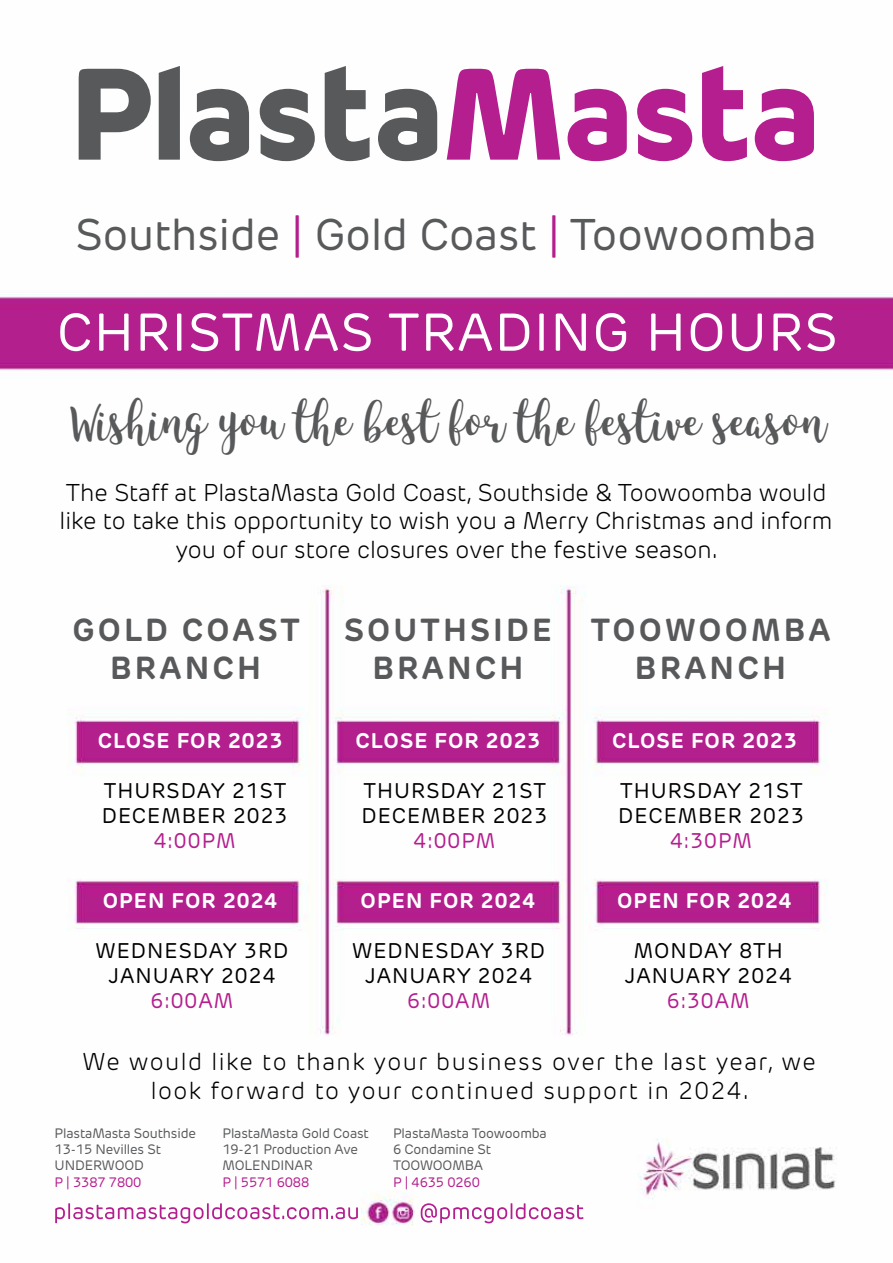
<style>
.page{position:relative;width:893px;height:1263px;background:#fff}
.page>*{position:absolute;margin:0;border:0;box-sizing:border-box;transform-origin:0 0}
.t1{font:52.5px "New Rubrik Edge";letter-spacing:.025em;color:#fff}
.t2{font:43.8px "New Rubrik Edge";color:#58595b}
.t3{font:40.5px "King Basil Lite";color:#58595b}
.t4{font:700 31.5px/37.8px "New Rubrik Edge";letter-spacing:.1em;color:#58595b;text-align:center}
.t5{font:300 24px/28.8px "New Rubrik Edge";color:#000;text-align:center}
.t6{font:300 24px/28.8px "New Rubrik Edge";letter-spacing:.06em;color:#000;text-align:center}
.t7{font:21px/25.2px "New Rubrik Edge";letter-spacing:.05em;color:#000}
.t8{font:700 21px "New Rubrik Edge";letter-spacing:.05em;color:#fff}
.t9{font:21px "New Rubrik Edge";letter-spacing:.05em;color:#b41e8e}
.t10{font:13.5px/16.2px "New Rubrik Edge";letter-spacing:-.01em;color:#58595b}
.t11{font:13.5px "New Rubrik Edge";letter-spacing:-.01em;color:#b41e8e}
.s1{color:#b41e8e}
</style>
<div class="page">
<img style="left:0;top:68px;width:893px;height:1157px">
<svg style="left:55px;top:1203px;width:303px;height:20px"></svg>
<svg style="left:421px;top:1203px;width:162px;height:20px"></svg>
<svg style="left:702px;top:66px;width:45px;height:95px"></svg>
<svg style="left:637px;top:89px;width:55px;height:72px"></svg>
<svg style="left:755px;top:89px;width:59px;height:72px"></svg>
<svg style="left:378px;top:89px;width:59px;height:72px"></svg>
<svg style="left:568px;top:89px;width:59px;height:72px"></svg>
<svg style="left:79px;top:69px;width:72px;height:91px"></svg>
<svg style="left:159px;top:66px;width:21px;height:94px;background:#5f6061"></svg>
<svg style="left:190px;top:89px;width:59px;height:72px"></svg>
<svg style="left:260px;top:89px;width:55px;height:72px"></svg>
<svg style="left:325px;top:66px;width:45px;height:95px"></svg>
<svg style="left:447px;top:69px;width:113px;height:91px"></svg>
<h2 class="t2" style="left:75px;top:208px;width:743px">Southside <span class="s1">|</span> Gold Coast <span class="s1">|</span> Toowoomba</h2>
<h1 class="t1" style="left:57px;top:300px;width:782px">CHRISTMAS TRADING HOURS</h1>
<h3 class="t3" style="left:71px;top:392px;width:758px">Wishing you the best for the festive season</h3>
<p class="t5" style="left:59px;top:478px;width:775px">The Staff at PlastaMasta Gold Coast, Southside &amp; Toowoomba would like to take this opportunity to wish you a Merry Christmas and inform you of our store closures over the festive season.</p>
<h3 class="t4" style="left:72px;top:611px;width:229px">GOLD COAST<br>BRANCH</h3>
<p class="t8" style="left:98px;top:727px;width:186px">CLOSE FOR 2023</p>
<p class="t7" style="left:102px;top:778px;width:187px">THURSDAY 21ST<br>DECEMBER 2023</p>
<p class="t9" style="left:154px;top:828px;width:83px">4:00PM</p>
<h3 class="t4" style="left:344px;top:611px;width:209px">SOUTHSIDE<br>BRANCH</h3>
<h3 class="t4" style="left:591px;top:611px;width:242px">TOOWOOMBA<br>BRANCH</h3>
<p class="t8" style="left:356px;top:727px;width:186px">CLOSE FOR 2023</p>
<p class="t8" style="left:612px;top:727px;width:186px">CLOSE FOR 2023</p>
<p class="t7" style="left:362px;top:778px;width:187px">THURSDAY 21ST<br>DECEMBER 2023</p>
<p class="t9" style="left:413px;top:828px;width:83px">4:00PM</p>
<p class="t7" style="left:618px;top:778px;width:187px">THURSDAY 21ST<br>DECEMBER 2023</p>
<p class="t9" style="left:670px;top:828px;width:83px">4:30PM</p>
<p class="t8" style="left:103px;top:887px;width:176px">OPEN FOR 2024</p>
<p class="t8" style="left:361px;top:887px;width:176px">OPEN FOR 2024</p>
<p class="t8" style="left:617px;top:887px;width:176px">OPEN FOR 2024</p>
<p class="t7" style="left:96px;top:938px;width:194px;text-align:center">WEDNESDAY 3RD<br>JANUARY 2024</p>
<p class="t9" style="left:151px;top:988px;width:84px">6:00AM</p>
<p class="t7" style="left:352px;top:938px;width:194px;text-align:center">WEDNESDAY 3RD<br>JANUARY 2024</p>
<p class="t9" style="left:407px;top:988px;width:84px">6:00AM</p>
<p class="t7" style="left:625px;top:938px;width:169px;text-align:center">MONDAY 8TH<br>JANUARY 2024</p>
<p class="t9" style="left:667px;top:988px;width:84px">6:30AM</p>
<p class="t6" style="left:82px;top:1047px;width:735px">We would like to thank your business over the last year, we look forward to your continued support in 2024.</p>
<p class="t10" style="left:55px;top:1125px;width:143px">PlastaMasta Southside<br>13-15 Nevilles St<br>UNDERWOOD</p>
<p class="t11" style="left:55px;top:1173px;width:88px">P | 3387 7800</p>
<p class="t10" style="left:222px;top:1125px;width:148px">PlastaMasta Gold Coast<br>19-21 Production Ave<br>MOLENDINAR</p>
<p class="t11" style="left:222px;top:1173px;width:88px">P | 5571 6088</p>
<p class="t10" style="left:393px;top:1125px;width:155px">PlastaMasta Toowoomba<br>6 Condamine St<br>TOOWOOMBA</p>
<p class="t11" style="left:393px;top:1173px;width:88px">P | 4635 0260</p>
</div>
